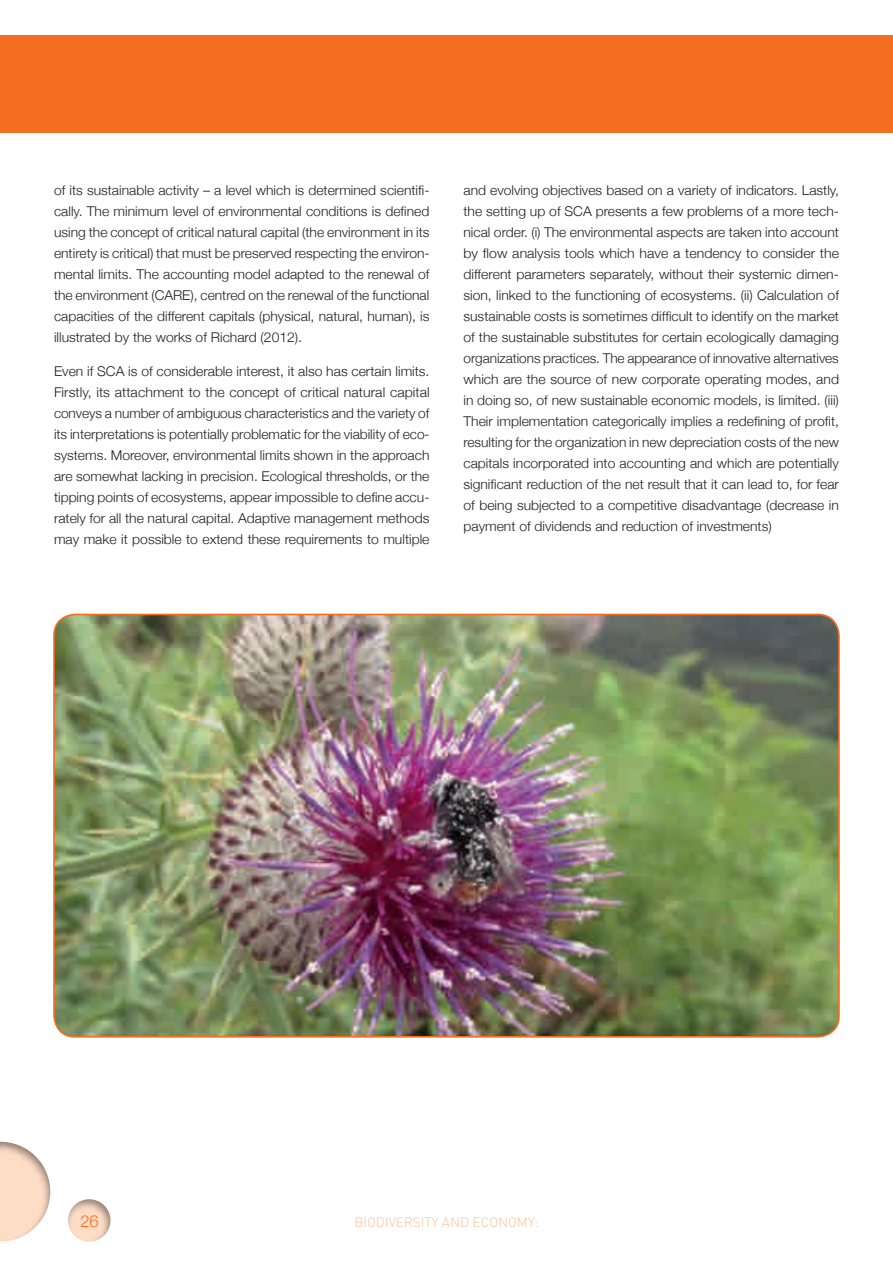
<style>
.page{position:relative;width:893px;height:1263px;background:#fff}
.page>*{position:absolute;margin:0;border:0;box-sizing:border-box;transform-origin:0 0}
.t1{font:300 16.5px "Helvetica Neue";color:#f36e21}
.t2{font:300 13.5px/21px "Helvetica Neue";color:#231f20;text-align:justify}
.t3{font:300 13.5px "DIN";color:#fbc197}
</style>
<div class="page">
<div style="left:0;top:35px;width:893px;height:98px;background:#f36e21"></div>
<div style="left:0;top:1139px;width:53px;height:104px;background:#231f20;opacity:.5"></div>
<div style="left:67px;top:1197px;width:45px;height:45px;background:#231f20;opacity:.5"></div>
<img style="left:54px;top:614px;width:785px;height:423px">
<div style="left:53px;top:614px;width:787px;height:423px;border:2px solid #f36e21;border-radius:21px"></div>
<p class="t2" style="left:54px;top:180px;width:377px">of its sustainable activity – a level which is determined scientifi&shy;cally. The minimum level of environmental conditions is defined using the concept of critical natural capital (the environment in its entirety is critical) that must be preserved respecting the environ&shy;mental limits. The accounting model adapted to the renewal of the environment (CARE), centred on the renewal of the functional capacities of the different capitals (physical, natural, human), is illustrated by the works of Richard (2012).</p>
<p class="t2" style="left:54px;top:360px;width:377px">Even if SCA is of considerable interest, it also has certain limits.<br>Firstly, its attachment to the concept of critical natural capital conveys a number of ambiguous characteristics and the variety of its interpretations is potentially problematic for the viability of eco&shy;systems. Moreover, environmental limits shown in the approach are somewhat lacking in precision. Ecological thresholds, or the tipping points of ecosystems, appear impossible to define accu&shy;rately for all the natural capital. Adaptive management methods may make it possible to extend these requirements to multiple</p>
<p class="t2" style="left:463px;top:180px;width:377px">and evolving objectives based on a variety of indicators. Lastly, the setting up of SCA presents a few problems of a more tech&shy;nical order. (i) The environmental aspects are taken into account by flow analysis tools which have a tendency to consider the different parameters separately, without their systemic dimen&shy;sion, linked to the functioning of ecosystems. (ii) Calculation of sustainable costs is sometimes difficult to identify on the market of the sustainable substitutes for certain ecologically damaging organizations practices. The appearance of innovative alternatives which are the source of new corporate operating modes, and in doing so, of new sustainable economic models, is limited. (iii)<br>Their implementation categorically implies a redefining of profit, resulting for the organization in new depreciation costs of the new capitals incorporated into accounting and which are potentially significant reduction of the net result that it can lead to, for fear of being subjected to a competitive disadvantage (decrease in payment of dividends and reduction of investments)</p>
<p class="t1" style="left:80px;top:1211px;width:20px">26</p>
<p class="t3" style="left:354px;top:1214px;width:186px">BIODIVERSITY AND ECONOMY:</p>
</div>
